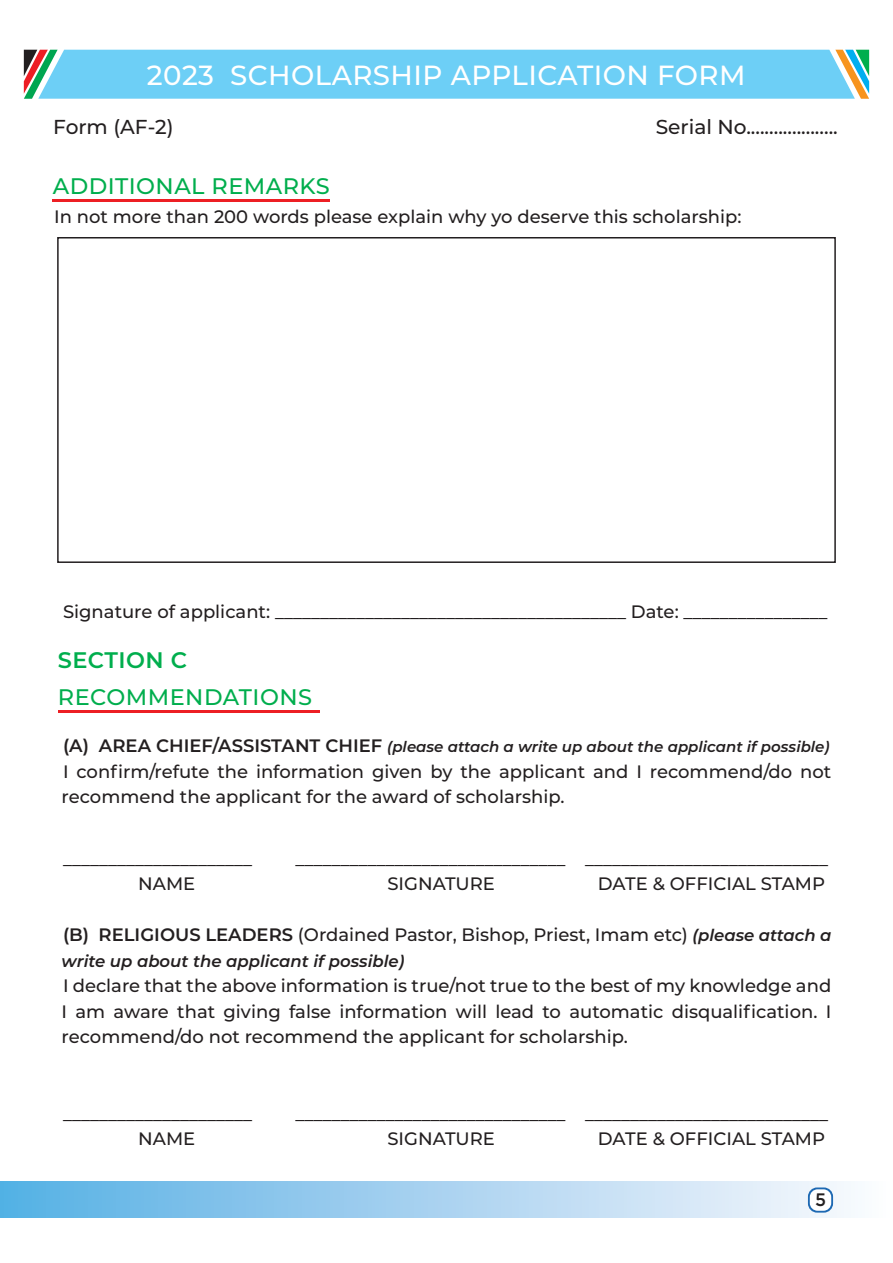
<style>
.page{position:relative;width:893px;height:1263px;background:#fff}
.page>*{position:absolute;margin:0;border:0;box-sizing:border-box;transform-origin:0 0}
.t1{font:500 27.6px "Montserrat";letter-spacing:.015em;color:#fff}
.t2{font:500 22.5px "Montserrat";letter-spacing:.02em;color:#00ae4d}
.t3{font:600 22.5px "Montserrat";letter-spacing:.02em;color:#00ae4d}
.t4{font:500 20.1px "Montserrat";color:#231f20}
.t5{font:500 18px/25.5px "Montserrat";color:#231f20}
.t6{font:500 18px "Gotham";color:#231f20}
.t7{font:italic 600 16.5px "Montserrat";color:#231f20}
.t8{font:italic 600 15px "Montserrat";color:#231f20}
.s1{font-style:normal;font-size:18px}
.s2{font-weight:600}
.s3{font-weight:600;font-style:italic;font-size:16.5px}
</style>
<div class="page">
<div style="left:0;top:1181px;width:893px;height:36px;background:linear-gradient(to right,#56afe4,#fefafd)"></div>
<svg style="left:808px;top:1187px;width:25px;height:25px"></svg>
<div style="left:810px;top:1189px;width:21px;height:22px;background:#fff;border-radius:8px"></div>
<svg style="left:24px;top:50px;width:845px;height:49px;background:#71ccef"></svg>
<hr style="left:53px;top:199px;width:277px;height:3px;background:#ed1f24">
<div style="left:57px;top:237px;width:779px;height:326px;border:2px solid #231f20"></div>
<hr style="left:58px;top:710px;width:262px;height:2px;background:#ed1f24">
<h1 class="t1" style="left:147px;top:56px;width:600px">2023 SCHOLARSHIP APPLICATION FORM</h1>
<p class="t4" style="left:53px;top:112px;width:122px">Form (AF-2)</p>
<p class="t4" style="left:656px;top:112px;width:184px">Serial No....................</p>
<p class="t2" style="left:53px;top:170px;width:279px">ADDITIONAL REMARKS</p>
<p class="t5" style="left:54px;top:203px;width:689px">In not more than 200 words please explain why yo deserve this scholarship:</p>
<p class="t5" style="left:63px;top:598px;width:766px">Signature of applicant: _______________________________________ Date: ________________</p>
<p class="t3" style="left:58px;top:644px;width:131px">SECTION C</p>
<p class="t2" style="left:58px;top:681px;width:256px">RECOMMENDATIONS</p>
<p class="t8" style="left:63px;top:736px;width:768px"><span class="s1">(A) AREA CHIEF/ASSISTANT CHIEF</span> (please attach a write up about the applicant if possible)</p>
<p class="t5" style="left:62px;top:758px;width:771px">I confirm/refute the information given by the applicant and I recommend/do not recommend the applicant for the award of scholarship.</p>
<p class="t5" style="left:63px;top:845px;width:190px">_____________________</p>
<p class="t5" style="left:296px;top:845px;width:534px">______________________________ ___________________________</p>
<p class="t5" style="left:138px;top:870px;width:59px">NAME</p>
<p class="t5" style="left:387px;top:870px;width:109px">SIGNATURE</p>
<p class="t5" style="left:598px;top:870px;width:229px">DATE &amp; OFFICIAL STAMP</p>
<p class="t5" style="left:63px;top:921px;width:770px"><span class="s2">(B) RELIGIOUS LEADERS</span> (Ordained Pastor, Bishop, Priest, Imam etc) <span class="s3">(please attach a</span></p>
<p class="t7" style="left:62px;top:949px;width:344px">write up about the applicant if possible)</p>
<p class="t5" style="left:62px;top:972px;width:771px;text-align:justify">I declare that the above information is true/not true to the best of my knowledge and I am aware that giving false information will lead to automatic disqualification. I recommend/do not recommend the applicant for scholarship.</p>
<p class="t5" style="left:63px;top:1100px;width:190px">_____________________</p>
<p class="t5" style="left:296px;top:1100px;width:534px">______________________________ ___________________________</p>
<p class="t5" style="left:138px;top:1125px;width:59px">NAME</p>
<p class="t5" style="left:387px;top:1125px;width:109px">SIGNATURE</p>
<p class="t5" style="left:598px;top:1125px;width:229px">DATE &amp; OFFICIAL STAMP</p>
<p class="t6" style="left:815px;top:1188px;width:12px">5</p>
</div>
